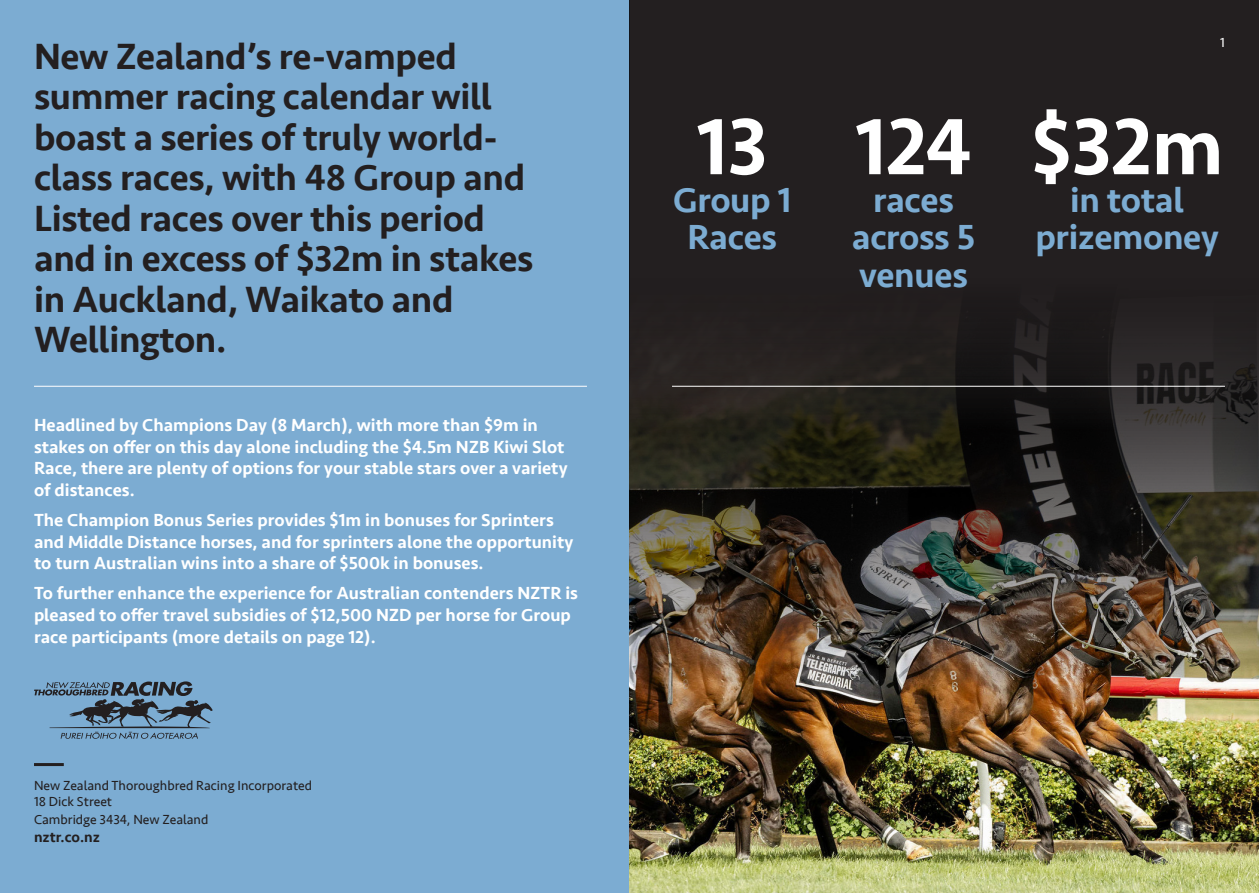
<style>
.page{position:relative;width:1259px;height:893px;background:#fff}
.page>*{position:absolute;margin:0;border:0;box-sizing:border-box;transform-origin:0 0}
.t1{font:500 82.65px "Seravek";letter-spacing:-.01em;color:#fff}
.t2{font:500 37.5px/40.5px "Seravek";letter-spacing:-.01em;color:#231f20}
.t3{font:500 35.85px/37.5px "Seravek";letter-spacing:-.01em;color:#7cacd2;text-align:center}
.t4{font:500 18px/21.6px "Seravek";color:#fff}
.t5{font:500 15px "Seravek";color:#231f20}
.t6{font:13.5px/16.2px "Seravek";color:#231f20}
.t7{font:13.5px "Seravek";color:#fff}
</style>
<div class="page">
<div style="left:0;top:0;width:629px;height:893px;background:#7cacd2"></div>
<img style="left:629px;top:681px;width:630px;height:212px">
<svg style="left:629px;top:0;width:630px;height:681px;background:#2f2925"></svg>
<svg style="left:34px;top:681px;width:179px;height:58px"></svg>
<hr style="left:34px;top:763px;width:30px;height:3px;background:#231f20">
<hr style="left:34px;top:386px;width:553px;height:1px;background:#fff">
<hr style="left:672px;top:386px;width:553px;height:1px;background:#fff">
<p class="t2" style="left:34px;top:36px;width:501px">New Zealand’s re-vamped summer racing calendar will boast a series of truly world&shy;class races, with 48 Group and<br>Listed races over this period and in excess of $32m in stakes in Auckland, Waikato and<br>Wellington.</p>
<p class="t4" style="left:34px;top:415px;width:535px">Headlined by Champions Day (8 March), with more than $9m in stakes on offer on this day alone including the $4.5m NZB Kiwi Slot Race, there are plenty of options for your stable stars over a variety of distances.</p>
<p class="t4" style="left:34px;top:509px;width:541px">The Champion Bonus Series provides $1m in bonuses for Sprinters and Middle Distance horses, and for sprinters alone the opportunity to turn Australian wins into a share of $500k in bonuses.</p>
<p class="t4" style="left:34px;top:583px;width:545px">To further enhance the experience for Australian contenders NZTR is pleased to offer travel subsidies of $12,500 NZD per horse for Group race participants (more details on page 12).</p>
<p class="t6" style="left:34px;top:777px;width:280px">New Zealand Thoroughbred Racing Incorporated<br>18 Dick Street</p>
<p class="t6" style="left:34px;top:811px;width:176px">Cambridge 3434, New Zealand</p>
<p class="t5" style="left:34px;top:828px;width:67px">nztr.co.nz</p>
<p class="t1" style="left:696px;top:95px;width:73px">13</p>
<p class="t3" style="left:673px;top:181px;width:120px">Group 1<br>Races</p>
<p class="t1" style="left:855px;top:95px;width:118px">124</p>
<p class="t3" style="left:852px;top:181px;width:125px">races across 5 venues</p>
<p class="t7" style="left:1220px;top:32px;width:6px">1</p>
<p class="t1" style="left:1030px;top:95px;width:195px">$32m</p>
<p class="t3" style="left:1035px;top:181px;width:185px">in total prizemoney</p>
</div>
